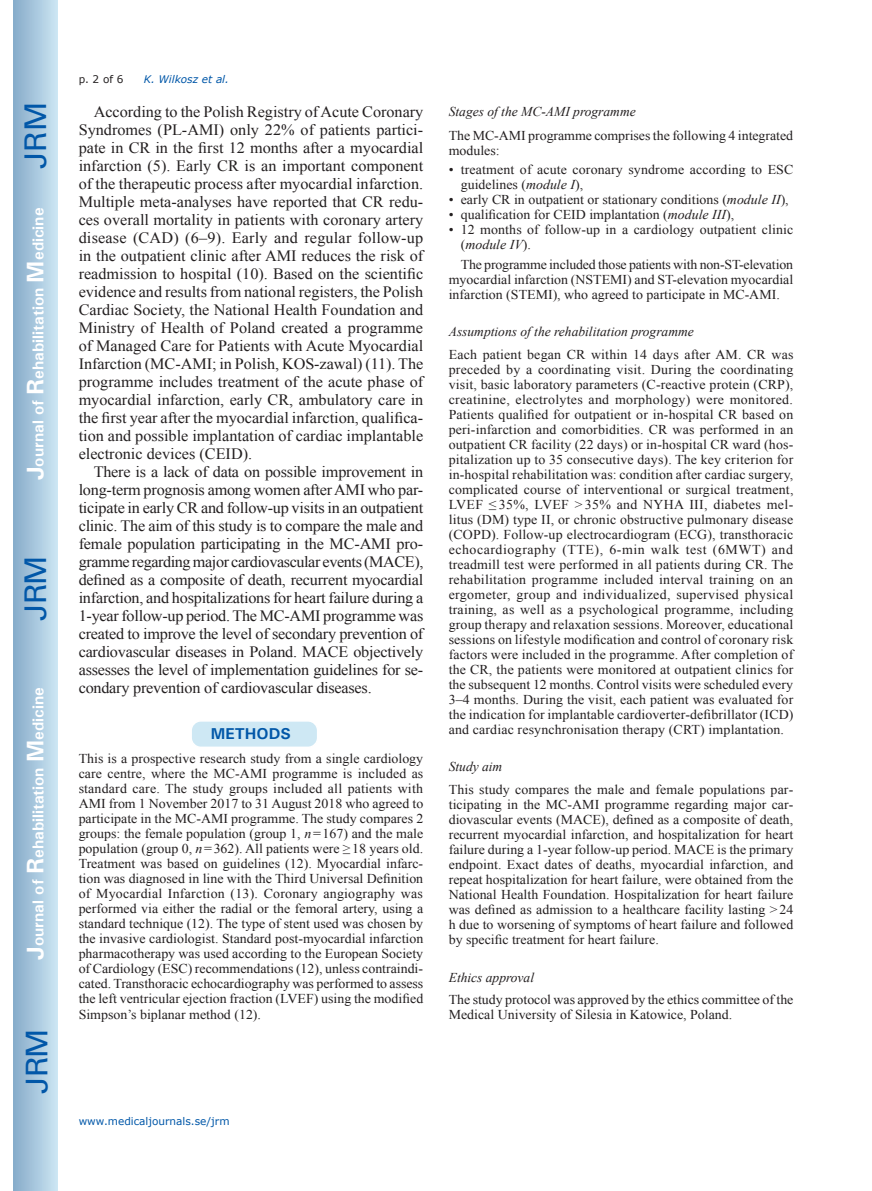
<style>
.page{position:relative;width:872px;height:1191px;background:#fff}
.page>*{position:absolute;margin:0;border:0;box-sizing:border-box;transform-origin:0 0}
.t1{font:30px "Univers";letter-spacing:-.03em;color:#0157a8}
.t2{font:15.75px/18px "Times New Roman";letter-spacing:-.005em;color:#231f20;text-align:justify}
.t3{font:700 15.75px "Univers";color:#fff}
.t4{font:700 15.75px "Univers";color:#0157a8}
.t5{font:13.5px/15px "Times New Roman";color:#231f20;text-align:justify}
.t6{font:italic 13.5px "Times New Roman";color:#231f20}
.t7{font:10.5px "Verdana";color:#0157a8}
.t8{font:italic 10.5px "Verdana";color:#0157a8}
.t9{font:10.5px "Verdana";color:#231f20}
.s1{font-size:24px}
.s2{font-style:italic}
</style>
<div class="page">
<div style="left:14px;top:0;width:43px;height:1191px;background:linear-gradient(to right,#88acca,#cbe5f2)"></div>
<div style="left:191px;top:721px;width:127px;height:26px;background:#cee8f4;border-radius:10px"></div>
<div style="left:190px;top:720px;width:128px;height:28px;border:2px solid #fff;border-radius:10px"></div>
<h1 class="t1" style="left:18px;top:169px;width:68px;rotate:-90deg">JRM</h1>
<p class="t3" style="left:28px;top:480px;width:274px;rotate:-90deg"><span class="s1">J</span>ournal of <span class="s1">R</span>ehabilitation <span class="s1">M</span>edicine</p>
<h1 class="t1" style="left:18px;top:620px;width:67px;rotate:-90deg">JRM</h1>
<p class="t3" style="left:28px;top:959px;width:274px;rotate:-90deg"><span class="s1">J</span>ournal of <span class="s1">R</span>ehabilitation <span class="s1">M</span>edicine</p>
<h1 class="t1" style="left:19px;top:1093px;width:67px;rotate:-90deg">JRM</h1>
<p class="t9" style="left:79px;top:72px;width:46px">p. 2 of 6</p>
<p class="t8" style="left:144px;top:72px;width:87px">K. Wilkosz et al.</p>
<p class="t2" style="left:79px;top:103px;width:346px;text-indent:15px">According to the Polish Registry of Acute Coronary Syndromes (PL-AMI) only 22% of patients partici&shy;pate in CR in the first 12 months after a myocardial infarction (5). Early CR is an important component of the therapeutic process after myocardial infarction.<br>Multiple meta-analyses have reported that CR redu&shy;ces overall mortality in patients with coronary artery disease (CAD) (6–9). Early and regular follow-up in the outpatient clinic after AMI reduces the risk of readmission to hospital (10). Based on the scientific evidence and results from national registers, the Polish Cardiac Society, the National Health Foundation and Ministry of Health of Poland created a programme of Managed Care for Patients with Acute Myocardial Infarction (MC-AMI; in Polish, KOS-zawal) (11). The programme includes treatment of the acute phase of myocardial infarction, early CR, ambulatory care in the first year after the myocardial infarction, qualifica&shy;tion and possible implantation of cardiac implantable electronic devices (CEID).</p>
<p class="t2" style="left:79px;top:463px;width:346px;text-indent:15px">There is a lack of data on possible improvement in long-term prognosis among women after AMI who par&shy;ticipate in early CR and follow-up visits in an outpatient clinic. The aim of this study is to compare the male and female population participating in the MC-AMI pro&shy;gramme regarding major cardiovascular events (MACE), defined as a composite of death, recurrent myocardial infarction, and hospitalizations for heart failure during a 1-year follow-up period. The MC-AMI programme was created to improve the level of secondary prevention of cardiovascular diseases in Poland. MACE objectively assesses the level of implementation guidelines for se&shy;condary prevention of cardiovascular diseases.</p>
<p class="t4" style="left:211px;top:724px;width:82px">METHODS</p>
<p class="t5" style="left:79px;top:751px;width:346px">This is a prospective research study from a single cardiology care centre, where the MC-AMI programme is included as standard care. The study groups included all patients with AMI from 1 November 2017 to 31 August 2018 who agreed to participate in the MC-AMI programme. The study compares 2 groups: the female population (group 1, <span class="s2">n</span>=167) and the male population (group 0, <span class="s2">n</span>=362). All patients were ≥18 years old.<br>Treatment was based on guidelines (12). Myocardial infarc&shy;tion was diagnosed in line with the Third Universal Definition of Myocardial Infarction (13). Coronary angiography was performed via either the radial or the femoral artery, using a standard technique (12). The type of stent used was chosen by the invasive cardiologist. Standard post-myocardial infarction pharmacotherapy was used according to the European Society of Cardiology (ESC) recommendations (12), unless contraindi&shy;cated. Transthoracic echocardiography was performed to assess the left ventricular ejection fraction (LVEF) using the modified Simpson’s biplanar method (12).</p>
<p class="t6" style="left:449px;top:102px;width:188px">Stages of the MC-AMI programme</p>
<p class="t5" style="left:449px;top:127px;width:346px">The MC-AMI programme comprises the following 4 integrated modules:</p>
<p class="t5" style="left:461px;top:162px;width:334px;text-indent:-12px">• treatment of acute coronary syndrome according to ESC guidelines (<span class="s2">module I</span>),</p>
<p class="t5" style="left:449px;top:192px;width:341px">• early CR in outpatient or stationary conditions (<span class="s2">module II</span>),</p>
<p class="t5" style="left:449px;top:207px;width:287px">• qualification for CEID implantation (<span class="s2">module III</span>),</p>
<p class="t5" style="left:461px;top:222px;width:334px;text-indent:-12px">• 12 months of follow-up in a cardiology outpatient clinic (<span class="s2">module IV</span>).</p>
<p class="t5" style="left:449px;top:256px;width:346px;text-indent:12px">The programme included those patients with non-ST-elevation myocardial infarction (NSTEMI) and ST-elevation myocardial infarction (STEMI), who agreed to participate in MC-AMI.</p>
<p class="t6" style="left:449px;top:322px;width:246px">Assumptions of the rehabilitation programme</p>
<p class="t5" style="left:449px;top:346px;width:346px">Each patient began CR within 14 days after AM. CR was preceded by a coordinating visit. During the coordinating visit, basic laboratory parameters (C-reactive protein (CRP), creatinine, electrolytes and morphology) were monitored.<br>Patients qualified for outpatient or in-hospital CR based on peri-infarction and comorbidities. CR was performed in an outpatient CR facility (22 days) or in-hospital CR ward (hos&shy;pitalization up to 35 consecutive days). The key criterion for in-hospital rehabilitation was: condition after cardiac surgery, complicated course of interventional or surgical treatment, LVEF ≤ 35%, LVEF &gt; 35% and NYHA III, diabetes mel&shy;litus (DM) type II, or chronic obstructive pulmonary disease (COPD). Follow-up electrocardiogram (ECG), transthoracic echocardiography (TTE), 6-min walk test (6MWT) and treadmill test were performed in all patients during CR. The rehabilitation programme included interval training on an ergometer, group and individualized, supervised physical training, as well as a psychological programme, including group therapy and relaxation sessions. Moreover, educational sessions on lifestyle modification and control of coronary risk factors were included in the programme. After completion of the CR, the patients were monitored at outpatient clinics for the subsequent 12 months. Control visits were scheduled every 3–4 months. During the visit, each patient was evaluated for the indication for implantable cardioverter-defibrillator (ICD) and cardiac resynchronisation therapy (CRT) implantation.</p>
<p class="t6" style="left:449px;top:757px;width:55px">Study aim</p>
<p class="t5" style="left:449px;top:781px;width:346px">This study compares the male and female populations par&shy;ticipating in the MC-AMI programme regarding major car&shy;diovascular events (MACE), defined as a composite of death, recurrent myocardial infarction, and hospitalization for heart failure during a 1-year follow-up period. MACE is the primary endpoint. Exact dates of deaths, myocardial infarction, and repeat hospitalization for heart failure, were obtained from the National Health Foundation. Hospitalization for heart failure was defined as admission to a healthcare facility lasting &gt;24 h due to worsening of symptoms of heart failure and followed by specific treatment for heart failure.</p>
<p class="t6" style="left:449px;top:967px;width:87px">Ethics approval</p>
<p class="t5" style="left:449px;top:991px;width:346px">The study protocol was approved by the ethics committee of the<br>Medical University of Silesia in Katowice, Poland.</p>
<p class="t7" style="left:79px;top:1114px;width:152px">www.medicaljournals.se/jrm</p>
</div>
